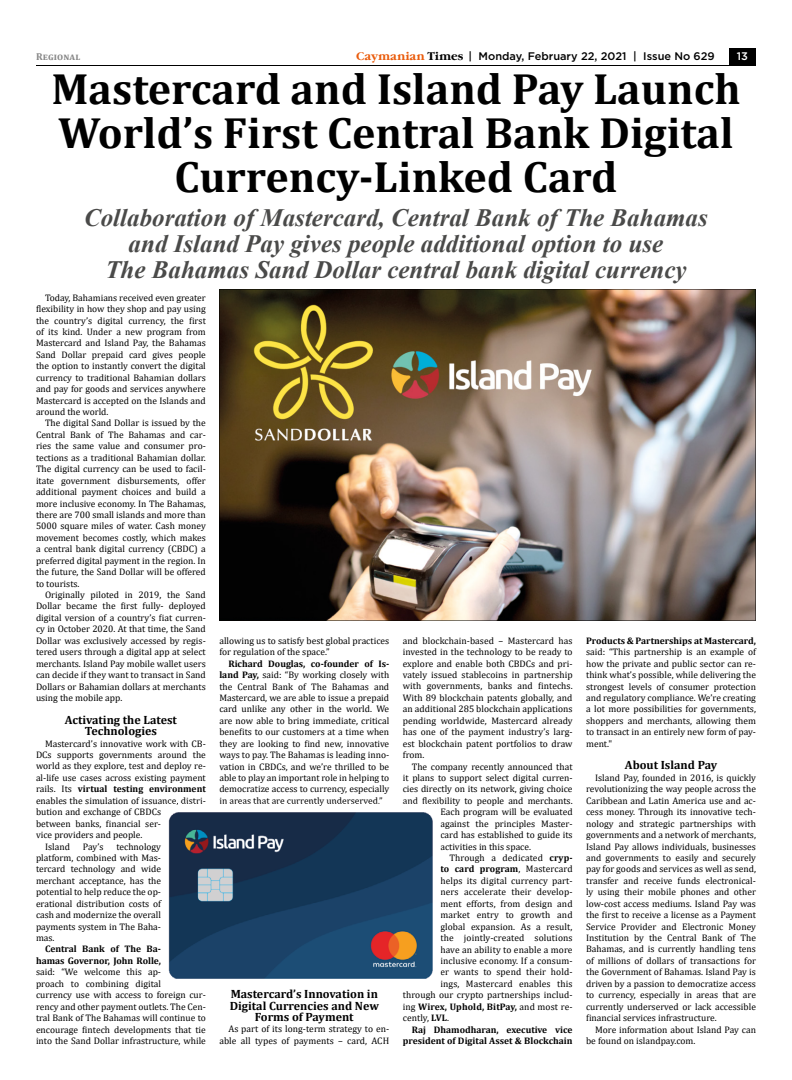
<style>
.page{position:relative;width:792px;height:1080px;background:#fff}
.page>*{position:absolute;margin:0;border:0;box-sizing:border-box;transform-origin:0 0}
.t1{font:700 44px/44px "Cambria";color:#000;text-align:center}
.t2{font:italic 700 25px/26px "Times New Roman";color:#4a4a49;text-align:center}
.t3{font:700 12px/11.4px "Cambria";color:#000;text-align:center}
.t4{font:500 11px "Gotham";color:#000}
.t5{font:500 11px "Gotham";color:#fff}
.t6{font:700 10px "Cambria";letter-spacing:.01em;color:#878787}
.t7{font:9.5px/11.4px "Cambria";color:#000;text-align:justify}
.t8{font:700 9.5px/11.4px "Cambria";color:#000;text-align:right}
.s1{font-family:"Garamond C";font-weight:700;color:#ea5b0b}
.s2{font-family:"Garamond C";font-weight:700}
.s3{font-weight:400}
.s4{font-weight:700}
</style>
<div class="page">
<img style="left:219px;top:289px;width:537px;height:332px">
<img style="left:168px;top:812px;width:265px;height:167px">
<div style="left:729px;top:48px;width:27px;height:18px;background:#000"></div>
<hr style="left:36px;top:65px;width:720px;height:1px;background:#000">
<p class="t6" style="left:36px;top:50px;width:46px">Regional</p>
<p class="t4" style="left:356px;top:49px;width:360px"><span class="s1">Caymanian</span> <span class="s2">Times</span> | Monday, February 22, 2021 | Issue No 629</p>
<p class="t5" style="left:737px;top:49px;width:13px">13</p>
<h1 class="t1" style="left:51px;top:66px;width:691px">Mastercard and Island Pay Launch<br>World’s First Central Bank Digital<br>Currency-Linked Card</h1>
<h2 class="t2" style="left:84px;top:204px;width:625px">Collaboration of Mastercard, Central Bank of The Bahamas and Island Pay gives people additional option to use<br>The Bahamas Sand Dollar central bank digital currency</h2>
<p class="t7" style="left:36px;top:292px;width:171px;text-indent:9px">Today, Bahamians received even greater flexibility in how they shop and pay using the country’s digital currency, the first of its kind. Under a new program from Mastercard and Island Pay, the Bahamas Sand Dollar prepaid card gives people the option to instantly convert the digital currency to traditional Bahamian dollars and pay for goods and services anywhere Mastercard is accepted on the Islands and around the world.</p>
<p class="t7" style="left:36px;top:418px;width:171px;text-indent:9px">The digital Sand Dollar is issued by the Central Bank of The Bahamas and car&shy;ries the same value and consumer pro&shy;tections as a traditional Bahamian dollar.<br>The digital currency can be used to facil&shy;itate government disbursements, offer additional payment choices and build a more inclusive economy. In The Bahamas, there are 700 small islands and more than 5000 square miles of water. Cash money movement becomes costly, which makes a central bank digital currency (CBDC) a preferred digital payment in the region. In the future, the Sand Dollar will be offered to tourists.</p>
<p class="t7" style="left:36px;top:589px;width:171px;text-indent:9px">Originally piloted in 2019, the Sand Dollar became the first fully- deployed digital version of a country’s fiat curren&shy;cy in October 2020. At that time, the Sand Dollar was exclusively accessed by regis&shy;tered users through a digital app at select merchants. Island Pay mobile wallet users can decide if they want to transact in Sand Dollars or Bahamian dollars at merchants using the mobile app.</p>
<p class="t3" style="left:65px;top:714px;width:114px">Activating the Latest<br>Technologies</p>
<p class="t7" style="left:45px;top:738px;width:162px">Mastercard’s innovative work with CB-</p>
<p class="t7" style="left:36px;top:749px;width:171px">DCs supports governments around the</p>
<p class="t7" style="left:36px;top:760px;width:171px">world as they explore, test and deploy re-</p>
<p class="t7" style="left:36px;top:772px;width:171px">al-life use cases across existing payment</p>
<p class="t8" style="left:36px;top:783px;width:171px"><span class="s3">rails. Its</span> virtual testing environment</p>
<p class="t7" style="left:36px;top:795px;width:171px">enables the simulation of issuance, distri-</p>
<p class="t7" style="left:36px;top:806px;width:127px">bution and exchange of CBDCs</p>
<p class="t7" style="left:36px;top:818px;width:127px">between banks, financial ser-</p>
<p class="t7" style="left:36px;top:829px;width:108px">vice providers and people.</p>
<p class="t7" style="left:45px;top:841px;width:26px">Island</p>
<p class="t7" style="left:83px;top:841px;width:22px">Pay’s</p>
<p class="t7" style="left:403px;top:635px;width:171px">and blockchain-based – Mastercard has invested in the technology to be ready to explore and enable both CBDCs and pri&shy;vately issued stablecoins in partnership with governments, banks and fintechs.<br>With 89 blockchain patents globally, and an additional 285 blockchain applications pending worldwide, Mastercard already has one of the payment industry’s larg&shy;est blockchain patent portfolios to draw from.</p>
<p class="t7" style="left:412px;top:761px;width:162px">The company recently announced that</p>
<p class="t7" style="left:403px;top:772px;width:171px">it plans to support select digital curren-</p>
<p class="t7" style="left:403px;top:783px;width:171px">cies directly on its network, giving choice</p>
<p class="t7" style="left:403px;top:795px;width:171px">and flexibility to people and merchants.</p>
<p class="t7" style="left:440px;top:806px;width:134px">Each program will be evaluated</p>
<p class="t7" style="left:440px;top:818px;width:134px">against the principles Master-</p>
<p class="t7" style="left:440px;top:829px;width:134px">card has established to guide its</p>
<p class="t7" style="left:440px;top:841px;width:92px">activities in this space.</p>
<p class="t7" style="left:449px;top:852px;width:125px">Through a dedicated <span class="s4">cryp-</span></p>
<p class="t8" style="left:440px;top:863px;width:134px">to card program<span class="s3">, Mastercard</span></p>
<p class="t7" style="left:440px;top:875px;width:134px">helps its digital currency part-</p>
<p class="t7" style="left:440px;top:886px;width:134px">ners accelerate their develop-</p>
<p class="t7" style="left:440px;top:898px;width:134px">ment efforts, from design and</p>
<p class="t7" style="left:440px;top:909px;width:134px">market entry to growth and</p>
<p class="t7" style="left:440px;top:921px;width:134px">global expansion. As a result,</p>
<p class="t7" style="left:440px;top:932px;width:134px">the jointly-created solutions</p>
<p class="t7" style="left:440px;top:944px;width:134px">have an ability to enable a more</p>
<p class="t7" style="left:440px;top:955px;width:134px">inclusive economy. If a consum-</p>
<p class="t7" style="left:440px;top:966px;width:134px">er wants to spend their hold-</p>
<p class="t7" style="left:440px;top:978px;width:134px">ings, Mastercard enables this</p>
<p class="t7" style="left:403px;top:989px;width:171px">through our crypto partnerships includ-</p>
<p class="t8" style="left:403px;top:1000px;width:171px"><span class="s3">ing</span> Wirex, Uphold, BitPay, <span class="s3">and most re-</span></p>
<p class="t7" style="left:403px;top:1012px;width:48px">cently, <span class="s4">LVL</span>.</p>
<p class="t8" style="left:412px;top:1023px;width:162px">Raj Dhamodharan, executive vice</p>
<p class="t8" style="left:403px;top:1035px;width:171px">president of Digital Asset &amp; Blockchain</p>
<p class="t7" style="left:219px;top:635px;width:171px">allowing us to satisfy best global practices for regulation of the space.”</p>
<p class="t7" style="left:219px;top:658px;width:171px;text-indent:9px"><span class="s4">Richard Douglas, co-founder of Is&shy;land Pay,</span> said: “By working closely with the Central Bank of The Bahamas and Mastercard, we are able to issue a prepaid card unlike any other in the world. We are now able to bring immediate, critical benefits to our customers at a time when they are looking to find new, innovative ways to pay. The Bahamas is leading inno&shy;vation in CBDCs, and we’re thrilled to be able to play an important role in helping to democratize access to currency, especially in areas that are currently underserved.”</p>
<p class="t8" style="left:586px;top:635px;width:171px">Products &amp; Partnerships at Mastercard,</p>
<p class="t7" style="left:586px;top:646px;width:171px">said: “This partnership is an example of how the private and public sector can re&shy;think what’s possible, while delivering the strongest levels of consumer protection and regulatory compliance. We’re creating a lot more possibilities for governments, shoppers and merchants, allowing them to transact in an entirely new form of pay&shy;ment."</p>
<p class="t3" style="left:625px;top:759px;width:94px">About Island Pay</p>
<p class="t7" style="left:586px;top:772px;width:171px;text-indent:9px">Island Pay, founded in 2016, is quickly revolutionizing the way people across the Caribbean and Latin America use and ac&shy;cess money. Through its innovative tech&shy;nology and strategic partnerships with governments and a network of merchants, Island Pay allows individuals, businesses and governments to easily and securely pay for goods and services as well as send, transfer and receive funds electronical&shy;ly using their mobile phones and other low-cost access mediums. Island Pay was the first to receive a license as a Payment Service Provider and Electronic Money Institution by the Central Bank of The Bahamas, and is currently handling tens of millions of dollars of transactions for the Government of Bahamas. Island Pay is driven by a passion to democratize access to currency, especially in areas that are currently underserved or lack accessible financial services infrastructure.</p>
<p class="t7" style="left:586px;top:1024px;width:171px;text-indent:9px">More information about Island Pay can be found on islandpay.com.</p>
<p class="t7" style="left:36px;top:841px;width:127px;text-indent:80px">technology platform, combined with Mas&shy;tercard technology and wide merchant acceptance, has the potential to help reduce the op&shy;erational distribution costs of cash and modernize the overall payments system in The Baha&shy;mas.</p>
<p class="t8" style="left:36px;top:943px;width:127px">Central Bank of The Ba&shy;hamas Governor, John Rolle,</p>
<p class="t7" style="left:36px;top:966px;width:171px;text-align:left">said: “We welcome this ap-<br>proach to combining digital<br>currency use with access to foreign cur&shy;rency and other payment outlets. The Cen&shy;tral Bank of The Bahamas will continue to encourage fintech developments that tie into the Sand Dollar infrastructure, while</p>
<p class="t3" style="left:230px;top:988px;width:151px">Mastercard’s Innovation in<br>Digital Currencies and New<br>Forms of Payment</p>
<p class="t7" style="left:219px;top:1023px;width:171px;text-align:right">As part of its long-term strategy to en&shy;able all types of payments – card, ACH</p>
</div>
